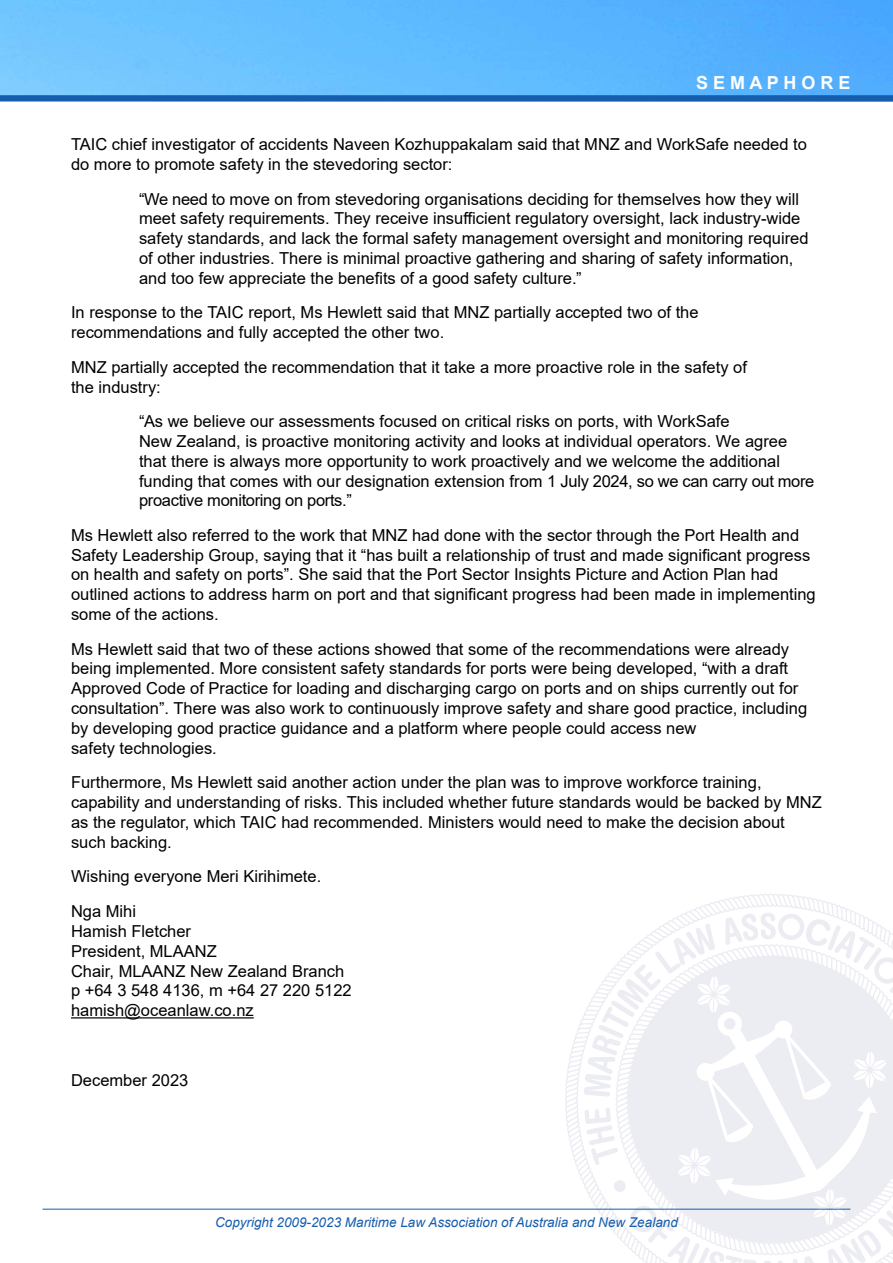
<style>
.page{position:relative;width:893px;height:1263px;background:#fff}
.page>*{position:absolute;margin:0;border:0;box-sizing:border-box;transform-origin:0 0}
.t1{font:700 18px "Arial";color:#fff}
.t2{font:16.5px/19.8px "Arial";color:#000}
.t3{font:italic 13.5px "Arial";color:#175daf}
</style>
<div class="page">
<svg style="left:564px;top:1015px;width:20px;height:194px"></svg>
<svg style="left:697px;top:894px;width:148px;height:14px"></svg>
<svg style="left:584px;top:912px;width:309px;height:351px"></svg>
<hr style="left:43px;top:1209px;width:807px;height:1px;background:#175daf">
<img style="left:0;top:0;width:893px;height:95px">
<div style="left:0;top:95px;width:893px;height:6px;background:#175daf"></div>
<hr style="left:71px;top:1017px;width:183px;height:1px;background:#000">
<p class="t1" style="left:696px;top:70px;width:156px">S E M A P H O R E</p>
<p class="t2" style="left:71px;top:134px;width:737px">TAIC chief investigator of accidents Naveen Kozhuppakalam said that MNZ and WorkSafe needed to do more to promote safety in the stevedoring sector:</p>
<p class="t2" style="left:139px;top:189px;width:671px">“We need to move on from stevedoring organisations deciding for themselves how they will meet safety requirements. They receive insufficient regulatory oversight, lack industry-wide safety standards, and lack the formal safety management oversight and monitoring required of other industries. There is minimal proactive gathering and sharing of safety information, and too few appreciate the benefits of a good safety culture.”</p>
<p class="t2" style="left:71px;top:303px;width:629px">In response to the TAIC report, Ms Hewlett said that MNZ partially accepted two of the recommendations and fully accepted the other two.</p>
<p class="t2" style="left:71px;top:357px;width:677px">MNZ partially accepted the recommendation that it take a more proactive role in the safety of the industry:</p>
<p class="t2" style="left:139px;top:412px;width:677px">“As we believe our assessments focused on critical risks on ports, with WorkSafe<br>New Zealand, is proactive monitoring activity and looks at individual operators. We agree that there is always more opportunity to work proactively and we welcome the additional funding that comes with our designation extension from 1 July 2024, so we can carry out more proactive monitoring on ports.”</p>
<p class="t2" style="left:71px;top:525px;width:746px">Ms Hewlett also referred to the work that MNZ had done with the sector through the Port Health and Safety Leadership Group, saying that it “has built a relationship of trust and made significant progress on health and safety on ports”. She said that the Port Sector Insights Picture and Action Plan had outlined actions to address harm on port and that significant progress had been made in implementing some of the actions.</p>
<p class="t2" style="left:71px;top:639px;width:738px">Ms Hewlett said that two of these actions showed that some of the recommendations were already being implemented. More consistent safety standards for ports were being developed, “with a draft Approved Code of Practice for loading and discharging cargo on ports and on ships currently out for consultation”. There was also work to continuously improve safety and share good practice, including by developing good practice guidance and a platform where people could access new<br>safety technologies.</p>
<p class="t2" style="left:71px;top:772px;width:752px">Furthermore, Ms Hewlett said another action under the plan was to improve workforce training, capability and understanding of risks. This included whether future standards would be backed by MNZ as the regulator, which TAIC had recommended. Ministers would need to make the decision about such backing.</p>
<p class="t2" style="left:71px;top:859px;width:252px;line-height:34.7px">Wishing everyone Meri Kirihimete.<br>Nga Mihi</p>
<p class="t2" style="left:71px;top:921px;width:282px">Hamish Fletcher<br>President, MLAANZ<br>Chair, MLAANZ New Zealand Branch p +64 3 548 4136, m +64 27 220 5122 hamish@oceanlaw.co.nz</p>
<p class="t2" style="left:71px;top:1070px;width:119px">December 2023</p>
<p class="t3" style="left:215px;top:1213px;width:464px">Copyright 2009-2023 Maritime Law Association of Australia and New Zealand</p>
</div>
